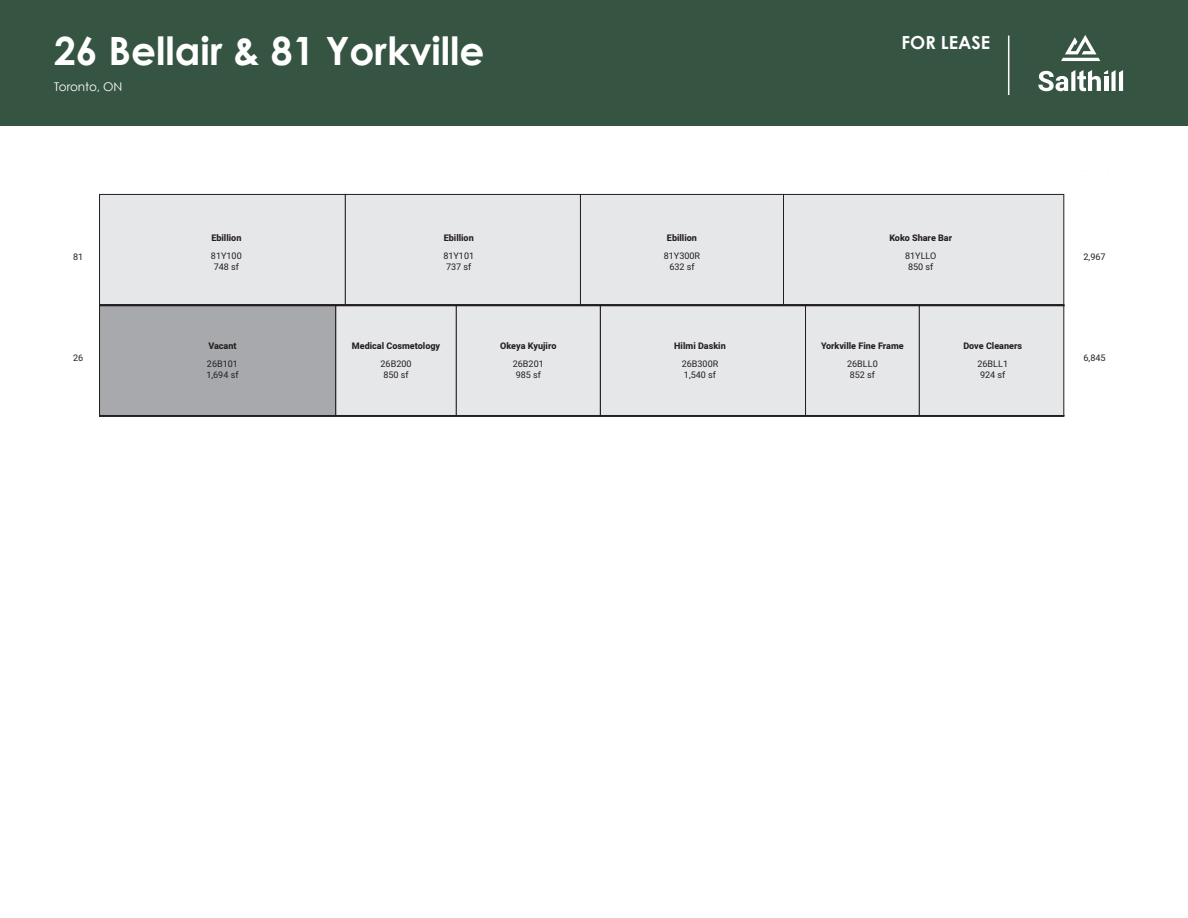
<style>
.page{position:relative;width:1188px;height:918px;background:#fff}
.page>*{position:absolute;margin:0;border:0;box-sizing:border-box;transform-origin:0 0}
.t1{font:700 39px "Century Gothic";color:#fff}
.t2{font:700 18px "Century Gothic";color:#fff}
.t3{font:12px "Century Gothic";letter-spacing:-.01em;color:#fff}
.t4{font:800 9px/18px "Heebo";color:#231f20;text-align:center}
.t5{font:9px "Heebo";color:#231f20}
.s1{font-weight:400}
</style>
<div class="page">
<div style="left:0;top:0;width:1188px;height:125px;background:#365442"></div>
<hr style="left:1008px;top:36px;width:1px;height:59px;background:#fff">
<svg style="left:1061px;top:35px;width:39px;height:26px"></svg>
<svg style="left:1038px;top:70px;width:85px;height:21px"></svg>
<div style="left:100px;top:194px;width:245px;height:111px;background:#e6e7e9"></div>
<div style="left:99px;top:194px;width:247px;height:111px;border:1px solid #231f20"></div>
<div style="left:345px;top:194px;width:235px;height:111px;background:#e6e7e9"></div>
<div style="left:345px;top:194px;width:236px;height:111px;border:1px solid #231f20"></div>
<div style="left:580px;top:194px;width:204px;height:111px;background:#e6e7e9"></div>
<div style="left:580px;top:194px;width:204px;height:111px;border:1px solid #231f20"></div>
<div style="left:784px;top:194px;width:280px;height:111px;background:#e6e7e9"></div>
<div style="left:783px;top:194px;width:281px;height:111px;border:1px solid #231f20"></div>
<div style="left:99px;top:304px;width:965px;height:2px;border:1px solid #231f20"></div>
<div style="left:806px;top:306px;width:113px;height:109px;background:#e6e7e9"></div>
<div style="left:600px;top:306px;width:206px;height:109px;background:#e6e7e9"></div>
<div style="left:100px;top:306px;width:236px;height:109px;background:#a8a9ad"></div>
<div style="left:336px;top:306px;width:120px;height:109px;background:#e6e7e9"></div>
<div style="left:335px;top:305px;width:122px;height:111px;border:1px solid #231f20"></div>
<div style="left:456px;top:306px;width:144px;height:109px;background:#e6e7e9"></div>
<div style="left:456px;top:305px;width:145px;height:111px;border:1px solid #231f20"></div>
<div style="left:919px;top:306px;width:145px;height:109px;background:#e6e7e9"></div>
<div style="left:919px;top:305px;width:145px;height:111px;border:1px solid #231f20"></div>
<div style="left:99px;top:305px;width:965px;height:1px;border:1px solid #231f20"></div>
<div style="left:99px;top:415px;width:965px;height:2px;border:1px solid #231f20"></div>
<p class="t1" style="left:54px;top:21px;width:432px">26 Bellair &amp; 81 Yorkville</p>
<p class="t3" style="left:54px;top:78px;width:70px">Toronto, ON</p>
<p class="t2" style="left:902px;top:29px;width:90px">FOR LEASE</p>
<p class="t5" style="left:73px;top:251px;width:12px">81</p>
<p class="t4" style="left:211px;top:229px;width:32px;text-align:left">Ebillion<br><span class="s1">81Y100</span></p>
<p class="t5" style="left:214px;top:260px;width:27px">748 sf</p>
<p class="t4" style="left:443px;top:229px;width:32px;text-align:left">Ebillion<br><span class="s1">81Y101</span></p>
<p class="t5" style="left:446px;top:260px;width:27px">737 sf</p>
<p class="t4" style="left:664px;top:229px;width:38px">Ebillion<br><span class="s1">81Y300R</span></p>
<p class="t5" style="left:669px;top:260px;width:27px">632 sf</p>
<p class="t4" style="left:889px;top:229px;width:64px">Koko Share Bar<br><span class="s1">81YLLO</span></p>
<p class="t5" style="left:908px;top:260px;width:27px">850 sf</p>
<p class="t5" style="left:1083px;top:251px;width:24px">2,967</p>
<p class="t5" style="left:73px;top:352px;width:12px">26</p>
<p class="t4" style="left:207px;top:337px;width:33px;text-align:left">Vacant<br><span class="s1">26B101</span></p>
<p class="t5" style="left:206px;top:369px;width:34px">1,694 sf</p>
<p class="t4" style="left:352px;top:337px;width:90px">Medical Cosmetology<br><span class="s1">26B200</span></p>
<p class="t5" style="left:383px;top:369px;width:27px">850 sf</p>
<p class="t4" style="left:500px;top:337px;width:58px">Okeya Kyujiro<br><span class="s1">26B201</span></p>
<p class="t5" style="left:516px;top:369px;width:27px">985 sf</p>
<p class="t4" style="left:674px;top:337px;width:53px">Hilmi Daskin<br><span class="s1">26B300R</span></p>
<p class="t5" style="left:684px;top:369px;width:34px">1,540 sf</p>
<p class="t4" style="left:821px;top:337px;width:84px">Yorkville Fine Frame<br><span class="s1">26BLL0</span></p>
<p class="t5" style="left:850px;top:369px;width:27px">852 sf</p>
<p class="t4" style="left:963px;top:337px;width:60px">Dove Cleaners<br><span class="s1">26BLL1</span></p>
<p class="t5" style="left:980px;top:369px;width:27px">924 sf</p>
<p class="t5" style="left:1083px;top:352px;width:24px">6,845</p>
</div>
